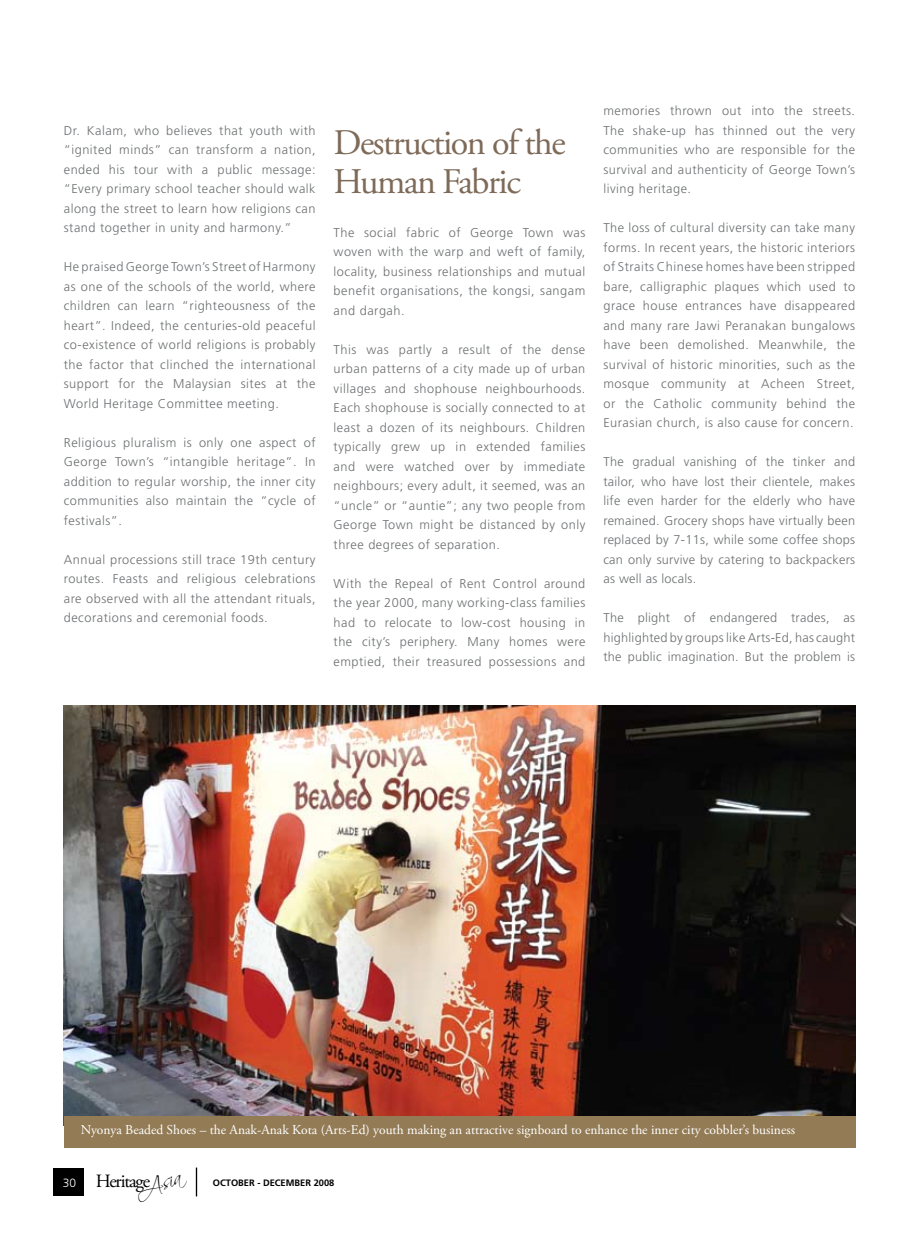
<style>
.page{position:relative;width:919px;height:1242px;background:#fff}
.page>*{position:absolute;margin:0;border:0;box-sizing:border-box;transform-origin:0 0}
.t1{font:36px/39px "Adobe Garamond Pro";letter-spacing:-.04em;color:#7e6a58}
.t2{font:20.55px "Scriptina";color:#000}
.t3{font:18.75px "Adobe Garamond Pro";letter-spacing:-.06em;color:#000}
.t4{font:13.5px "Adobe Garamond Pro";color:#fff}
.t5{font:300 12.75px/19.5px "Frutiger LT Std";letter-spacing:.04em;color:#6d6f71;text-align:justify}
.t6{font:700 9.3px "Frutiger LT Std";color:#000}
.s1{font-family:"Frutiger LT Std";font-weight:300;font-size:12px;color:#fff}
.s2{font-size:25.2px}
</style>
<div class="page">
<img style="left:64px;top:705px;width:791px;height:410px">
<div style="left:64px;top:1115px;width:791px;height:32px;background:#937b55"></div>
<div style="left:53px;top:1168px;width:31px;height:27px;background:#000"></div>
<svg style="left:196px;top:1167px;width:1px;height:29px"></svg>
<p class="t5" style="left:64px;top:121px;width:253px">Dr. Kalam, who believes that youth with “ignited minds” can transform a nation, ended his tour with a public message: “Every primary school teacher should walk along the street to learn how religions can stand together in unity and harmony.”</p>
<p class="t5" style="left:64px;top:257px;width:253px">He praised George Town’s Street of Harmony as one of the schools of the world, where children can learn “righteousness of the heart”. Indeed, the centuries-old peaceful co-existence of world religions is probably the factor that clinched the international support for the Malaysian sites at the World Heritage Committee meeting.</p>
<p class="t5" style="left:64px;top:433px;width:253px">Religious pluralism is only one aspect of George Town’s “intangible heritage”. In addition to regular worship, the inner city communities also maintain the “cycle of festivals”.</p>
<p class="t5" style="left:64px;top:550px;width:253px">Annual processions still trace 19th century routes. Feasts and religious celebrations are observed with all the attendant rituals, decorations and ceremonial foods.</p>
<h1 class="t1" style="left:333px;top:124px;width:233px">Destruction of the<br>Human Fabric</h1>
<p class="t5" style="left:333px;top:223px;width:253px">The social fabric of George Town was woven with the warp and weft of family, locality, business relationships and mutual benefit organisations, the kongsi, sangam and dargah.</p>
<p class="t5" style="left:333px;top:340px;width:253px">This was partly a result of the dense urban patterns of a city made up of urban villages and shophouse neighbourhoods.<br>Each shophouse is socially connected to at least a dozen of its neighbours. Children typically grew up in extended families and were watched over by immediate neighbours; every adult, it seemed, was an “uncle” or “auntie”; any two people from George Town might be distanced by only three degrees of separation.</p>
<p class="t5" style="left:333px;top:574px;width:253px">With the Repeal of Rent Control around the year 2000, many working-class families had to relocate to low-cost housing in the city’s periphery. Many homes were emptied, their treasured possessions and</p>
<p class="t5" style="left:603px;top:101px;width:253px">memories thrown out into the streets.<br>The shake-up has thinned out the very communities who are responsible for the survival and authenticity of George Town’s living heritage.</p>
<p class="t5" style="left:603px;top:218px;width:253px">The loss of cultural diversity can take many forms. In recent years, the historic interiors of Straits Chinese homes have been stripped bare, calligraphic plaques which used to grace house entrances have disappeared and many rare Jawi Peranakan bungalows have been demolished. Meanwhile, the survival of historic minorities, such as the mosque community at Acheen Street, or the Catholic community behind the Eurasian church, is also cause for concern.</p>
<p class="t5" style="left:603px;top:452px;width:253px">The gradual vanishing of the tinker and tailor, who have lost their clientele, makes life even harder for the elderly who have remained. Grocery shops have virtually been replaced by 7-11s, while some coffee shops can only survive by catering to backpackers as well as locals.</p>
<p class="t5" style="left:603px;top:608px;width:253px">The plight of endangered trades, as highlighted by groups like Arts-Ed, has caught the public imagination. But the problem is</p>
<p class="t4" style="left:81px;top:1121px;width:715px">Nyonya Beaded Shoes – the Anak-Anak Kota (Arts-Ed) youth making an attractive signboard to enhance the inner city cobbler’s business</p>
<h3 class="t3" style="left:63px;top:1170px;width:89px"><span class="s1">30</span> Heritage</h3>
<p class="t6" style="left:213px;top:1177px;width:123px">OCTOBER - DECEMBER 2008</p>
<h2 class="t2" style="left:131px;top:1182px;width:50px;rotate:-22deg"><span class="s2">A</span>sia</h2>
</div>
